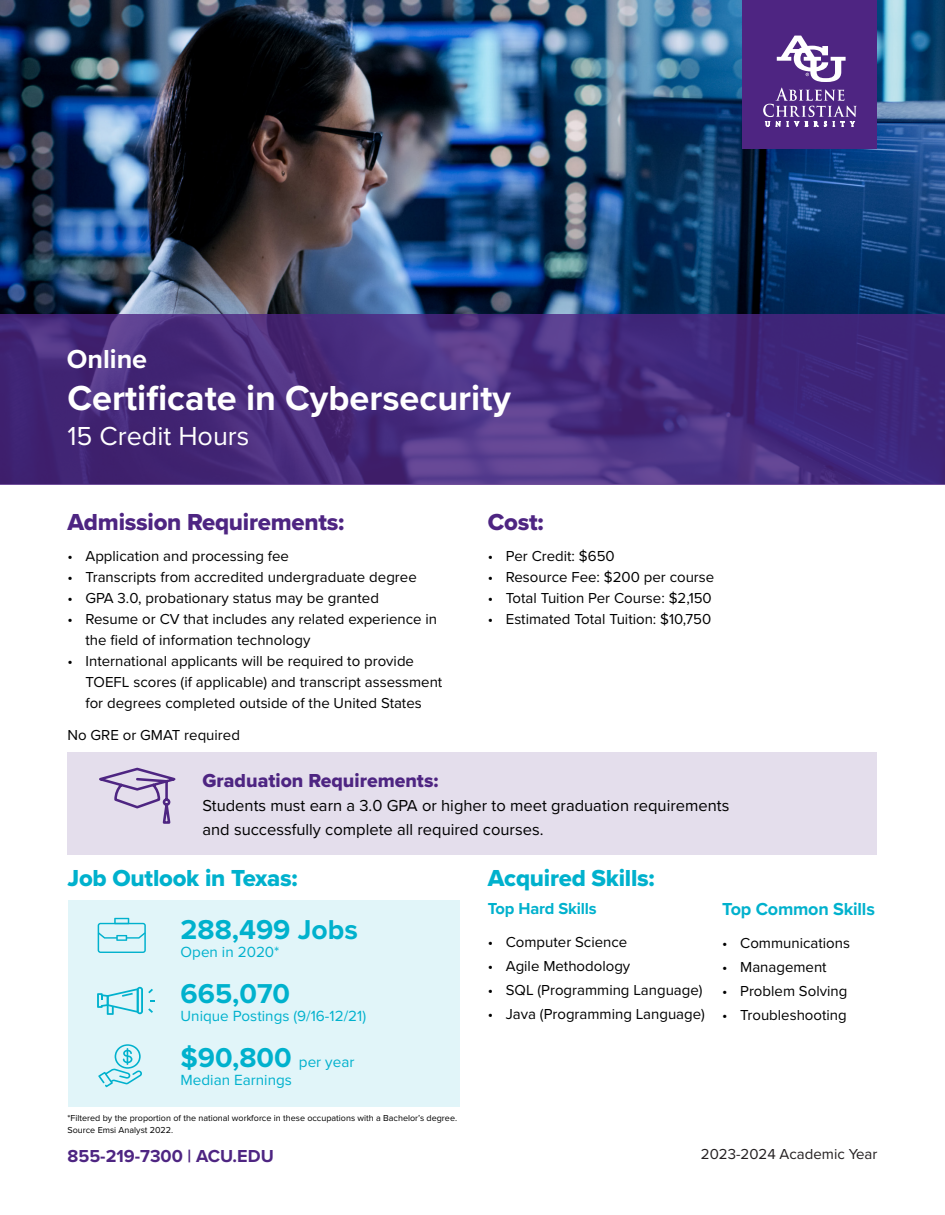
<style>
.page{position:relative;width:945px;height:1215px;background:#fff}
.page>*{position:absolute;margin:0;border:0;box-sizing:border-box;transform-origin:0 0}
.t1{font:700 36px "Proxima Nova";color:#fff}
.t2{font:700 28.35px "Proxima Nova";color:#00b1cd}
.t3{font:27px "Proxima Nova";color:#fff}
.t4{font:700 27px "Proxima Nova";color:#fff}
.t5{font:24px "Proxima Nova Extrabld";letter-spacing:-.01em;color:#00b1cd}
.t6{font:24px "Proxima Nova Extrabld";letter-spacing:-.01em;color:#4e2582}
.t7{font:19.5px "Proxima Nova Extrabld";color:#4e2582}
.t8{font:700 18px "Proxima Nova";color:#4e2582}
.t9{font:700 18px "Proxima Nova";letter-spacing:-.01em;color:#00b1cd}
.t10{font:16.5px "Proxima Nova";color:#000}
.t11{font:700 16.5px "Proxima Nova";letter-spacing:-.01em;color:#00b1cd}
.t12{font:15.3px "Proxima Nova";color:#00b1cd}
.t13{font:15px/21px "Proxima Nova";color:#000}
.t14{font:15px "Proxima Nova";color:#231f20}
.t15{font:9px "Proxima Nova";color:#000}
.s1{font-weight:400;font-size:15.3px}
</style>
<div class="page">
<img style="left:0;top:0;width:945px;height:314px">
<svg style="left:0;top:314px;width:945px;height:170px;background:#472c7d"></svg>
<div style="left:742px;top:0;width:136px;height:148px;background:#4e2582"></div>
<svg style="left:763px;top:88px;width:94px;height:38px"></svg>
<svg style="left:777px;top:36px;width:69px;height:46px"></svg>
<div style="left:68px;top:901px;width:392px;height:206px;background:#e1f5f9"></div>
<svg style="left:98px;top:1044px;width:44px;height:43px"></svg>
<svg style="left:97px;top:987px;width:58px;height:28px"></svg>
<svg style="left:98px;top:918px;width:48px;height:35px"></svg>
<div style="left:68px;top:752px;width:810px;height:102px;background:#e4deec"></div>
<svg style="left:99px;top:767px;width:77px;height:57px"></svg>
<p class="t4" style="left:67px;top:339px;width:82px">Online</p>
<p class="t1" style="left:68px;top:371px;width:445px">Certificate in Cybersecurity</p>
<p class="t3" style="left:68px;top:416px;width:183px">15 Credit Hours</p>
<p class="t6" style="left:68px;top:504px;width:278px">Admission Requirements:</p>
<p class="t13" style="left:68px;top:545px;width:223px">• Application and processing fee</p>
<p class="t13" style="left:68px;top:566px;width:351px">• Transcripts from accredited undergraduate degree</p>
<p class="t13" style="left:68px;top:587px;width:313px">• GPA 3.0, probationary status may be granted</p>
<p class="t13" style="left:86px;top:608px;width:353px;text-indent:-18px">• Resume or CV that includes any related experience in the field of information technology</p>
<p class="t13" style="left:86px;top:650px;width:358px;text-indent:-18px">• International applicants will be required to provide<br>TOEFL scores (if applicable) and transcript assessment for degrees completed outside of the United States</p>
<p class="t13" style="left:68px;top:723px;width:174px">No GRE or GMAT required</p>
<p class="t6" style="left:488px;top:504px;width:57px">Cost:</p>
<p class="t13" style="left:488px;top:545px;width:128px">• Per Credit: $650</p>
<p class="t13" style="left:488px;top:566px;width:228px">• Resource Fee: $200 per course</p>
<p class="t13" style="left:488px;top:587px;width:226px">• Total Tuition Per Course: $2,150</p>
<p class="t13" style="left:488px;top:608px;width:225px">• Estimated Total Tuition: $10,750</p>
<p class="t7" style="left:202px;top:766px;width:238px">Graduation Requirements:</p>
<p class="t10" style="left:202px;top:793px;width:528px">Students must earn a 3.0 GPA or higher to meet graduation requirements</p>
<p class="t10" style="left:202px;top:817px;width:343px">and successfully complete all required courses.</p>
<p class="t5" style="left:68px;top:860px;width:232px">Job Outlook in Texas:</p>
<p class="t5" style="left:488px;top:860px;width:168px">Acquired Skills:</p>
<p class="t11" style="left:488px;top:896px;width:110px">Top Hard Skills</p>
<p class="t13" style="left:488px;top:931px;width:141px">• Computer Science</p>
<p class="t13" style="left:488px;top:955px;width:144px">• Agile Methodology</p>
<p class="t13" style="left:488px;top:979px;width:216px">• SQL (Programming Language)</p>
<p class="t13" style="left:488px;top:1003px;width:219px">• Java (Programming Language)</p>
<p class="t2" style="left:181px;top:909px;width:179px">288,499 Jobs</p>
<p class="t12" style="left:181px;top:940px;width:100px">Open in 2020*</p>
<p class="t2" style="left:181px;top:973px;width:111px">665,070</p>
<p class="t12" style="left:181px;top:1004px;width:187px">Unique Postings (9/16-12/21)</p>
<p class="t2" style="left:181px;top:1037px;width:175px">$90,800 <span class="s1">per year</span></p>
<p class="t12" style="left:181px;top:1068px;width:113px">Median Earnings</p>
<p class="t15" style="left:68px;top:1112px;width:391px">*Filtered by the proportion of the national workforce in these occupations with a Bachelor’s degree.</p>
<p class="t15" style="left:68px;top:1124px;width:107px">Source Emsi Analyst 2022.</p>
<p class="t9" style="left:722px;top:896px;width:154px">Top Common Skills</p>
<p class="t13" style="left:722px;top:932px;width:129px">• Communications</p>
<p class="t13" style="left:722px;top:956px;width:106px">• Management</p>
<p class="t13" style="left:722px;top:980px;width:127px">• Problem Solving</p>
<p class="t13" style="left:722px;top:1004px;width:126px">• Troubleshooting</p>
<p class="t8" style="left:68px;top:1142px;width:208px">855-219-7300 | ACU.EDU</p>
<p class="t14" style="left:701px;top:1143px;width:178px">2023-2024 Academic Year</p>
</div>
